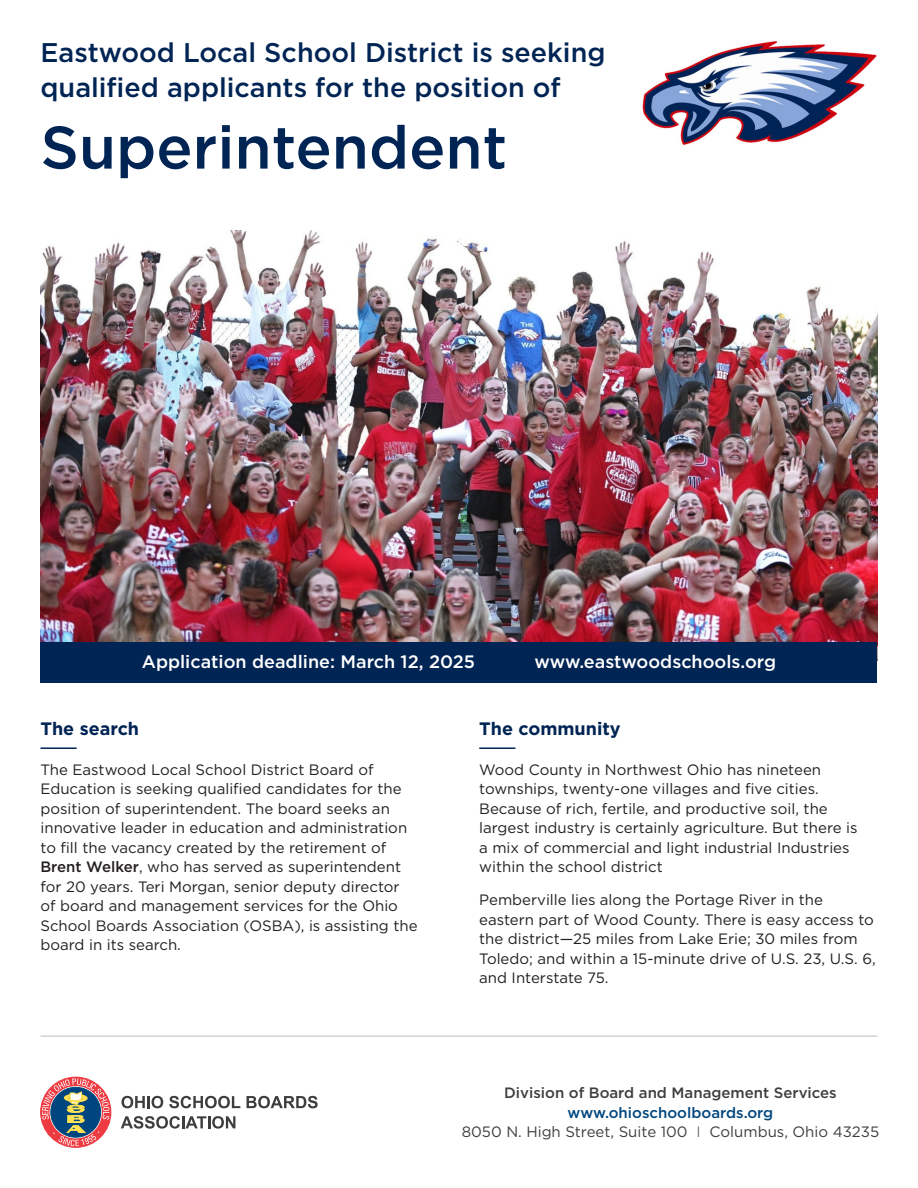
<style>
.page{position:relative;width:918px;height:1188px;background:#fff}
.page>*{position:absolute;margin:0;border:0;box-sizing:border-box;transform-origin:0 0}
.t1{font:500 60px "Gotham";color:#002454}
.t2{font:500 27px/34.5px "Gotham";color:#002454}
.t3{font:500 18px "Gotham";color:#fff}
.t4{font:700 18px "Gotham";color:#002454}
.Body_Copy{font:15px/19.5px "Gotham";color:#231f20}
.t5{font:15px/19.5px "Gotham";color:#3e3e3f;text-align:center}
.s1{font-weight:500}
.s2{font-weight:500;color:#00467e}
.s3{font-weight:300}
</style>
<div class="page">
<img style="left:40px;top:231px;width:838px;height:412px">
<div style="left:40px;top:643px;width:838px;height:40px;background:#002454"></div>
<hr style="left:40px;top:747px;width:37px;height:2px;background:#002454">
<hr style="left:479px;top:747px;width:36px;height:2px;background:#002454">
<hr style="left:40px;top:1036px;width:838px;height:1px;background:#bcbdc0">
<svg style="left:42px;top:1078px;width:67px;height:68px"></svg>
<svg style="left:122px;top:1096px;width:41px;height:12px"></svg>
<svg style="left:169px;top:1096px;width:71px;height:12px"></svg>
<svg style="left:247px;top:1096px;width:71px;height:12px"></svg>
<svg style="left:121px;top:1116px;width:114px;height:13px"></svg>
<img style="left:642px;top:41px;width:235px;height:104px">
<p class="t2" style="left:40px;top:35px;width:567px">Eastwood Local School District is seeking qualified applicants for the position of</p>
<p class="t1" style="left:40px;top:108px;width:468px">Superintendent</p>
<p class="t3" style="left:142px;top:650px;width:335px">Application deadline: March 12, 2025</p>
<p class="t3" style="left:535px;top:650px;width:243px">www.eastwoodschools.org</p>
<p class="t4" style="left:40px;top:717px;width:100px">The search</p>
<p class="Body_Copy" style="left:40px;top:759px;width:379px">The Eastwood Local School District Board of Education is seeking qualified candidates for the position of superintendent. The board seeks an innovative leader in education and administration to fill the vacancy created by the retirement of <span class="s1">Brent Welker</span>, who has served as superintendent for 20 years. Teri Morgan, senior deputy director of board and management services for the Ohio School Boards Association (OSBA), is assisting the board in its search.</p>
<p class="t4" style="left:479px;top:717px;width:143px">The community</p>
<p class="Body_Copy" style="left:479px;top:759px;width:380px">Wood County in Northwest Ohio has nineteen townships, twenty-one villages and five cities.<br>Because of rich, fertile, and productive soil, the largest industry is certainly agriculture. But there is a mix of commercial and light industrial Industries within the school district</p>
<p class="Body_Copy" style="left:479px;top:890px;width:398px">Pemberville lies along the Portage River in the eastern part of Wood County. There is easy access to the district—25 miles from Lake Erie; 30 miles from Toledo; and within a 15-minute drive of U.S. 23, U.S. 6, and Interstate 75.</p>
<p class="t5" style="left:462px;top:1083px;width:419px"><span class="s1">Division of Board and Management Services </span><span class="s2">www.ohioschoolboards.org<br></span>8050 N. High Street, Suite 100 <span class="s3">I</span> Columbus, Ohio 43235</p>
</div>
